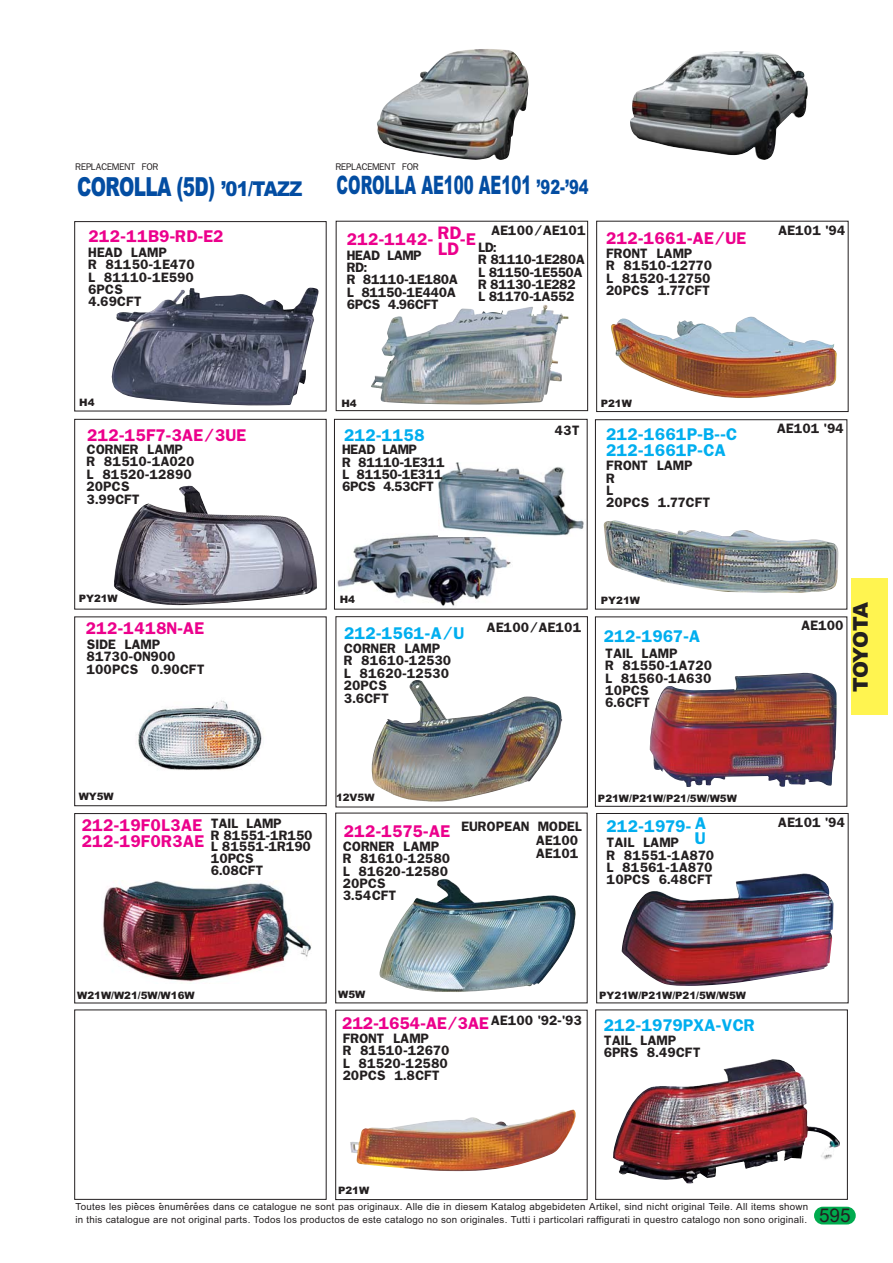
<style>
.page{position:relative;width:893px;height:1263px;background:#fff}
.page>*{position:absolute;margin:0;border:0;box-sizing:border-box;transform-origin:0 0}
.t1{font:900 26.25px "Arial";letter-spacing:-.035em;color:#034da2;scale:.7 1}
.t2{font:900 25.35px "Arial";color:#034da2;scale:.59 1}
.t3{font:900 20.4px "Arial";letter-spacing:-.06em;color:#231f20}
.t4{font:18.9px "Arial";color:#231f20}
.t5{font:15.45px/15.5px "Franklin Demi";color:#ec008c}
.t6{font:14.55px/16px "Franklin Demi";color:#ec008c}
.t7{font:14.55px/16px "Franklin Demi";color:#00aeef}
.t8{font:14.55px "Franklin Demi";letter-spacing:-.02em;color:#ec008c}
.t9{font:11.7px/12.5px "Franklin Demi";color:#231f20}
.t10{font:11.7px/12.5px "Franklin Demi";letter-spacing:-.035em;color:#231f20}
.t11{font:900 10.2px "Arial";color:#231f20}
.t12{font:9.75px/13.2px "Arial";letter-spacing:.025em;color:#231f20}
.t13{font:8.25px "Franklin";color:#231f20}
.s1{font-size:20.4px}
.s2{font-size:19.8px}
.s3{font-size:14.55px;color:#ec008c}
</style>
<div class="page">
<div style="left:814px;top:1207px;width:42px;height:18px;background:#00ab4e;border-radius:9px"></div>
<div style="left:851px;top:578px;width:37px;height:137px;background:#fff450"></div>
<img style="left:112px;top:288px;width:206px;height:117px">
<div style="left:74px;top:221px;width:252px;height:190px;border:1px solid #231f20"></div>
<img style="left:114px;top:486px;width:203px;height:119px">
<div style="left:74px;top:419px;width:252px;height:191px;border:1px solid #231f20"></div>
<img style="left:138px;top:700px;width:124px;height:70px">
<div style="left:74px;top:617px;width:252px;height:189px;border:1px solid #231f20"></div>
<svg style="left:74px;top:813px;width:253px;height:387px"></svg>
<img style="left:371px;top:305px;width:197px;height:100px">
<div style="left:336px;top:221px;width:252px;height:190px;border:1px solid #231f20"></div>
<img style="left:377px;top:49px;width:152px;height:111px">
<img style="left:371px;top:679px;width:192px;height:123px">
<div style="left:336px;top:616px;width:252px;height:191px;border:1px solid #231f20"></div>
<img style="left:350px;top:1110px;width:226px;height:61px">
<div style="left:335px;top:1010px;width:252px;height:190px;border:1px solid #231f20"></div>
<img style="left:379px;top:879px;width:197px;height:113px">
<img style="left:337px;top:535px;width:174px;height:71px">
<img style="left:438px;top:462px;width:146px;height:75px">
<div style="left:334px;top:419px;width:253px;height:191px;border:1px solid #231f20"></div>
<img style="left:630px;top:51px;width:178px;height:109px">
<img style="left:604px;top:521px;width:234px;height:72px">
<div style="left:595px;top:419px;width:252px;height:191px;border:1px solid #231f20"></div>
<img style="left:611px;top:316px;width:226px;height:82px">
<div style="left:596px;top:221px;width:252px;height:191px;border:1px solid #231f20"></div>
<img style="left:622px;top:873px;width:211px;height:113px">
<div style="left:596px;top:813px;width:252px;height:190px;border:1px solid #231f20"></div>
<img style="left:613px;top:1059px;width:227px;height:124px">
<div style="left:595px;top:1010px;width:253px;height:190px;border:1px solid #231f20"></div>
<img style="left:650px;top:672px;width:186px;height:115px">
<div style="left:595px;top:617px;width:252px;height:190px;border:1px solid #231f20"></div>
<p class="t13" style="left:76px;top:164px;width:84px">REPLACEMENT FOR</p>
<p class="t13" style="left:336px;top:164px;width:84px">REPLACEMENT FOR</p>
<h1 class="t1" style="left:77px;top:172px;width:323px">COROLLA (5D) <span class="s1">’01/TAZZ</span></h1>
<h2 class="t2" style="left:336px;top:170px;width:429px">COROLLA AE100 AE101 <span class="s2">’92-’94</span></h2>
<p class="t6" style="left:89px;top:230px;width:136px">212-11B9-RD-E2</p>
<p class="t9" style="left:88px;top:247px;width:108px">HEAD LAMP<br>R 81150-1E470<br>L 81110-1E590<br>6PCS<br>4.69CFT</p>
<p class="t9" style="left:491px;top:225px;width:96px">AE100/AE101</p>
<h3 class="t5" style="left:438px;top:227px;width:25px">RD<br>LD</h3>
<p class="t6" style="left:347px;top:233px;width:88px">212-1142-</p>
<p class="t6" style="left:460px;top:233px;width:17px">-E</p>
<p class="t10" style="left:478px;top:242px;width:108px">LD:<br>R 81110-1E280A<br>L 81150-1E550A<br>R 81130-1E282<br>L 81170-1A552</p>
<p class="t10" style="left:347px;top:250px;width:113px">HEAD LAMP<br>RD:<br>R 81110-1E180A<br>L 81150-1E440A<br>6PCS 4.96CFT</p>
<p class="t6" style="left:606px;top:232px;width:141px">212-1661-AE/UE</p>
<p class="t9" style="left:606px;top:249px;width:108px">FRONT LAMP<br>R 81510-12770<br>L 81520-12750<br>20PCS 1.77CFT</p>
<p class="t9" style="left:778px;top:225px;width:69px">AE101 '94</p>
<p class="t11" style="left:79px;top:396px;width:17px">H4</p>
<p class="t11" style="left:341px;top:398px;width:17px">H4</p>
<p class="t11" style="left:601px;top:397px;width:33px">P21W</p>
<p class="t6" style="left:87px;top:429px;width:160px">212-15F7-3AE/3UE</p>
<p class="t9" style="left:87px;top:444px;width:110px">CORNER LAMP<br>R 81510-1A020<br>L 81520-12890<br>20PCS<br>3.99CFT</p>
<p class="t7" style="left:344px;top:429px;width:82px">212-1158</p>
<p class="t9" style="left:554px;top:426px;width:27px">43T</p>
<p class="t10" style="left:342px;top:445px;width:104px">HEAD LAMP<br>R 81110-1E311<br>L 81150-1E311<br>6PCS 4.53CFT</p>
<p class="t7" style="left:606px;top:428px;width:133px">212-1661P-B--C<br>212-1661P-CA</p>
<p class="t9" style="left:606px;top:461px;width:106px">FRONT LAMP<br>R<br>L<br>20PCS 1.77CFT</p>
<p class="t9" style="left:777px;top:423px;width:69px">AE101 '94</p>
<p class="t11" style="left:79px;top:593px;width:41px">PY21W</p>
<p class="t9" style="left:86px;top:639px;width:120px">SIDE LAMP<br>81730-ON900<br>100PCS 0.90CFT</p>
<p class="t6" style="left:86px;top:622px;width:120px">212-1418N-AE</p>
<p class="t11" style="left:340px;top:593px;width:17px">H4</p>
<p class="t7" style="left:344px;top:627px;width:121px">212-1561-A/U</p>
<p class="t9" style="left:344px;top:644px;width:109px">CORNER LAMP<br>R 81610-12530<br>L 81620-12530<br>20PCS<br>3.6CFT</p>
<p class="t9" style="left:487px;top:622px;width:96px">AE100/AE101</p>
<p class="t11" style="left:601px;top:595px;width:41px">PY21W</p>
<p class="t7" style="left:604px;top:630px;width:98px">212-1967-A</p>
<p class="t9" style="left:605px;top:648px;width:108px">TAIL LAMP<br>R 81550-1A720<br>L 81560-1A630<br>10PCS<br>6.6CFT</p>
<p class="t9" style="left:801px;top:620px;width:44px">AE100</p>
<h3 class="t3" style="left:849px;top:692px;width:92px;rotate:-90deg">TOYOTA</h3>
<p class="t11" style="left:79px;top:790px;width:37px">WY5W</p>
<p class="t6" style="left:82px;top:819px;width:124px">212-19F0L3AE<br>212-19F0R3AE</p>
<p class="t9" style="left:211px;top:819px;width:103px;line-height:11.7px">TAIL LAMP<br>R 81551-1R150<br>L 81551-1R190<br>10PCS<br>6.08CFT</p>
<p class="t11" style="left:336px;top:792px;width:40px">12V5W</p>
<p class="t9" style="left:344px;top:822px;width:240px"><span class="s3">212-1575-AE</span> EUROPEAN MODEL</p>
<p class="t9" style="left:536px;top:835px;width:44px;line-height:13.2px">AE100<br>AE101</p>
<p class="t9" style="left:343px;top:841px;width:109px">CORNER LAMP<br>R 81610-12580<br>L 81620-12580<br>20PCS<br>3.54CFT</p>
<p class="t11" style="left:598px;top:792px;width:140px">P21W/P21W/P21/5W/W5W</p>
<p class="t7" style="left:695px;top:817px;width:13px;line-height:15.5px">A<br>U</p>
<p class="t7" style="left:606px;top:820px;width:86px">212-1979-</p>
<p class="t9" style="left:606px;top:838px;width:109px">TAIL LAMP<br>R 81551-1A870<br>L 81561-1A870<br>10PCS 6.48CFT</p>
<p class="t9" style="left:778px;top:817px;width:69px">AE101 '94</p>
<p class="t11" style="left:77px;top:990px;width:119px">W21W/W21/5W/W16W</p>
<p class="t11" style="left:338px;top:989px;width:29px">W5W</p>
<p class="t11" style="left:599px;top:989px;width:148px">PY21W/P21W/P21/5W/W5W</p>
<p class="t9" style="left:491px;top:1015px;width:93px">AE100 '92-'93</p>
<p class="t8" style="left:342px;top:1017px;width:148px">212-1654-AE/3AE</p>
<p class="t9" style="left:343px;top:1034px;width:108px">FRONT LAMP<br>R 81510-12670<br>L 81520-12580<br>20PCS 1.8CFT</p>
<p class="t7" style="left:604px;top:1019px;width:153px">212-1979PXA-VCR</p>
<p class="t9" style="left:604px;top:1036px;width:98px">TAIL LAMP<br>6PRS 8.49CFT</p>
<p class="t11" style="left:338px;top:1184px;width:33px">P21W</p>
<p class="t12" style="left:76px;top:1201px;width:734px">Toutes les pieces enumerees dans ce catalogue ne sont pas originaux. Alle die in diesem Katalog abgebideten Artikel, sind nicht original Teile. All items shown in this catalogue are not original parts. Todos los productos de este catalogo no son originales. Tutti i particolari raffigurati in questro catalogo non sono originali.</p>
<h3 class="t4" style="left:819px;top:1209px;width:33px">595</h3>
</div>
